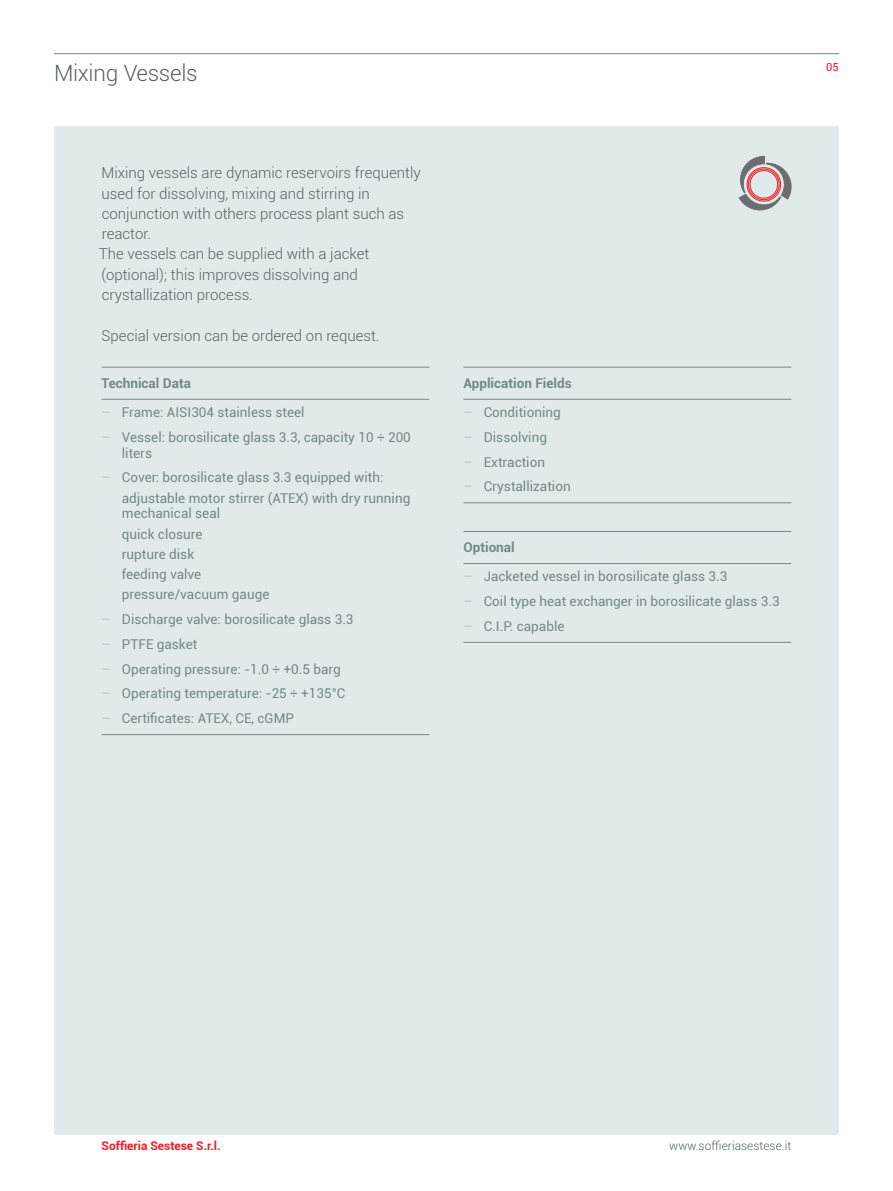
<style>
.page{position:relative;width:893px;height:1191px;background:#fff}
.page>*{position:absolute;margin:0;border:0;box-sizing:border-box;transform-origin:0 0}
.t1{font:300 22.5px "Roboto";letter-spacing:-.01em;color:#546465}
.t2{font:300 15px/20.2px "Roboto";color:#546465}
.t3{font:13.5px/20.2px "Roboto";color:#748989}
.t4{font:700 13.5px "Roboto";color:#748989}
.t5{font:300 12px "Roboto";color:#546465}
.t6{font:700 12px "Roboto";color:#ee1c28}
.t7{font:11.25px "Roboto";color:#ee1c28}
.s1{font-weight:100}
</style>
<div class="page">
<div style="left:54px;top:126px;width:785px;height:1008px;background:#e1eaea"></div>
<svg style="left:738px;top:156px;width:54px;height:55px"></svg>
<hr style="left:54px;top:53px;width:785px;height:1px;background:#748989">
<hr style="left:102px;top:367px;width:327px;height:1px;background:#748989">
<hr style="left:102px;top:399px;width:327px;height:1px;background:#748989">
<hr style="left:102px;top:734px;width:327px;height:1px;background:#748989">
<hr style="left:463px;top:367px;width:328px;height:1px;background:#748989">
<hr style="left:463px;top:399px;width:328px;height:1px;background:#748989">
<hr style="left:463px;top:502px;width:328px;height:1px;background:#748989">
<hr style="left:463px;top:531px;width:328px;height:1px;background:#748989">
<hr style="left:463px;top:563px;width:328px;height:1px;background:#748989">
<hr style="left:463px;top:642px;width:328px;height:1px;background:#748989">
<h1 class="t1" style="left:54px;top:57px;width:145px">Mixing Vessels</h1>
<p class="t2" style="left:99px;top:162px;width:323px">Mixing vessels are dynamic reservoirs frequently used for dissolving, mixing and stirring in conjunction with others process plant such as reactor.<br>The vessels can be supplied with a jacket (optional); this improves dissolving and crystallization process.</p>
<p class="t2" style="left:102px;top:324px;width:279px">Special version can be ordered on request.</p>
<p class="t4" style="left:102px;top:373px;width:91px">Technical Data</p>
<p class="t3" style="left:102px;top:401px;width:205px"><span class="s1">–</span> Frame: AISI304 stainless steel</p>
<p class="t3" style="left:122px;top:428px;width:290px;line-height:15.8px;text-indent:-20px"><span class="s1">–</span> Vessel: borosilicate glass 3.3, capacity 10 ÷ 200 liters</p>
<p class="t3" style="left:122px;top:467px;width:290px;text-indent:-20px"><span class="s1">–</span> Cover: borosilicate glass 3.3 equipped with: adjustable motor stirrer (ATEX) with dry running</p>
<p class="t3" style="left:122px;top:503px;width:149px">mechanical seal<br>quick closure<br>rupture disk<br>feeding valve pressure/vacuum gauge</p>
<p class="t3" style="left:102px;top:608px;width:253px"><span class="s1">–</span> Discharge valve: borosilicate glass 3.3</p>
<p class="t3" style="left:102px;top:633px;width:97px"><span class="s1">–</span> PTFE gasket</p>
<p class="t3" style="left:102px;top:658px;width:241px"><span class="s1">–</span> Operating pressure: -1.0 ÷ +0.5 barg</p>
<p class="t3" style="left:102px;top:683px;width:245px"><span class="s1">–</span> Operating temperature: -25 ÷ +135°C</p>
<p class="t3" style="left:102px;top:707px;width:194px"><span class="s1">–</span> Certificates: ATEX, CE, cGMP</p>
<p class="t4" style="left:463px;top:373px;width:110px">Application Fields</p>
<p class="t3" style="left:463px;top:401px;width:99px"><span class="s1">–</span> Conditioning</p>
<p class="t3" style="left:463px;top:426px;width:85px"><span class="s1">–</span> Dissolving</p>
<p class="t3" style="left:463px;top:451px;width:83px"><span class="s1">–</span> Extraction</p>
<p class="t3" style="left:463px;top:476px;width:109px"><span class="s1">–</span> Crystallization</p>
<p class="t4" style="left:463px;top:538px;width:53px">Optional</p>
<p class="t3" style="left:463px;top:566px;width:265px"><span class="s1">–</span> Jacketed vessel in borosilicate glass 3.3</p>
<p class="t3" style="left:463px;top:590px;width:318px"><span class="s1">–</span> Coil type heat exchanger in borosilicate glass 3.3</p>
<p class="t3" style="left:463px;top:615px;width:102px"><span class="s1">–</span> C.I.P. capable</p>
<p class="t7" style="left:826px;top:60px;width:14px">05</p>
<p class="t6" style="left:102px;top:1137px;width:120px">Soffieria Sestese S.r.l.</p>
<p class="t5" style="left:669px;top:1137px;width:124px">www.soffieriasestese.it</p>
</div>
